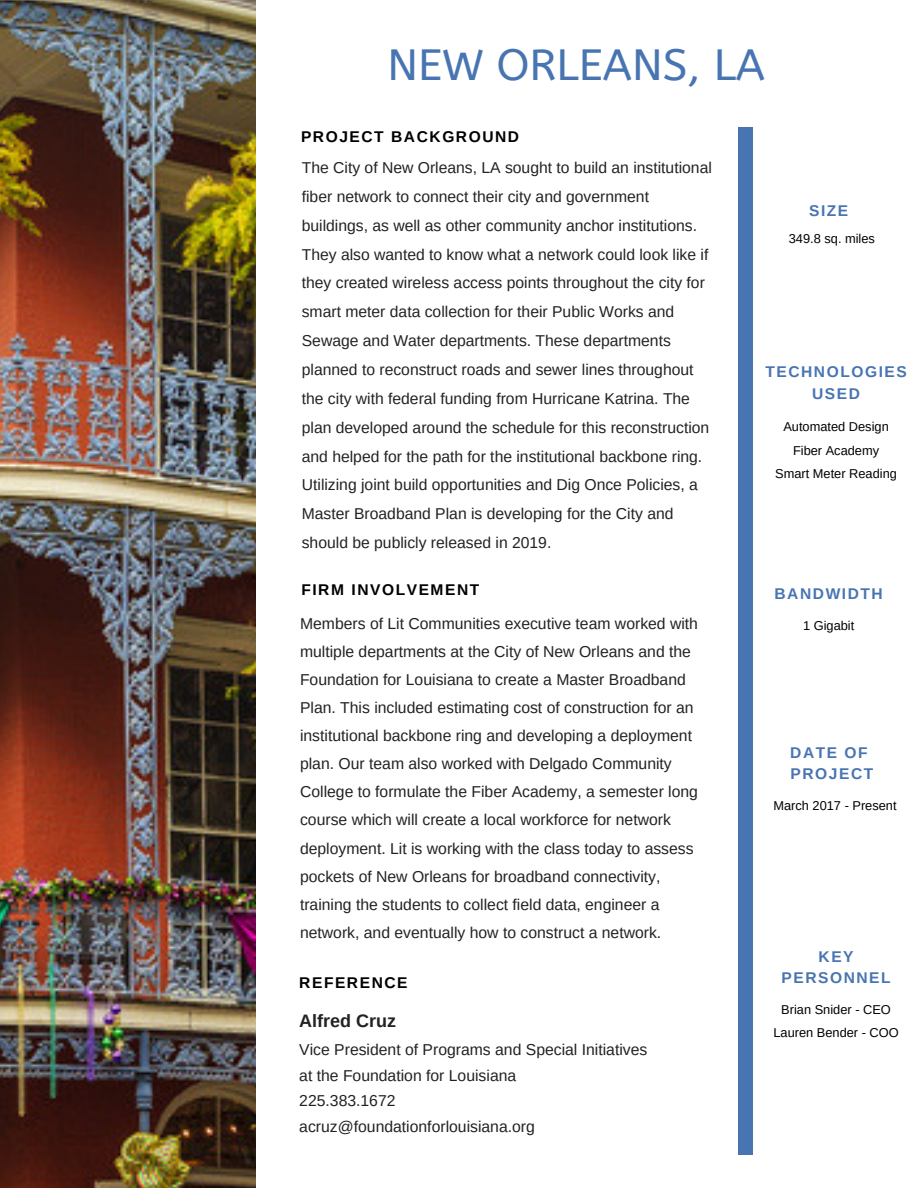
<style>
.page{position:relative;width:918px;height:1188px;background:#fff}
.page>*{position:absolute;margin:0;border:0;box-sizing:border-box;transform-origin:0 0}
.t1{font:43.65px "A Bee Zee";color:#4875b2}
.t2{font:700 18px "Arimo";color:#222}
.t3{font:15.75px/28.8px "Arimo";color:#222}
.t4{font:700 15.6px/21.1px "Arimo";letter-spacing:.1em;color:#4875b2;text-align:center}
.t5{font:700 15.6px "Arimo";letter-spacing:.1em;color:#000}
.t6{font:12.75px/23.2px "Arimo";color:#000;text-align:center}
</style>
<div class="page">
<img style="left:0;top:0;width:256px;height:1188px">
<div style="left:739px;top:128px;width:14px;height:1027px;background:#4875b2"></div>
<h1 class="t1" style="left:387px;top:40px;width:379px">NEW ORLEANS, LA</h1>
<p class="t5" style="left:301px;top:128px;width:220px">PROJECT BACKGROUND</p>
<p class="t3" style="left:302px;top:153px;width:412px">The City of New Orleans, LA sought to build an institutional fiber network to connect their city and government buildings, as well as other community anchor institutions.<br>They also wanted to know what a network could look like if they created wireless access points throughout the city for smart meter data collection for their Public Works and Sewage and Water departments. These departments planned to reconstruct roads and sewer lines throughout the city with federal funding from Hurricane Katrina. The plan developed around the schedule for this reconstruction and helped for the path for the institutional backbone ring.<br>Utilizing joint build opportunities and Dig Once Policies, a Master Broadband Plan is developing for the City and should be publicly released in 2019.</p>
<p class="t5" style="left:301px;top:581px;width:179px">FIRM INVOLVEMENT</p>
<p class="t3" style="left:300px;top:609px;width:400px;line-height:28.2px">Members of Lit Communities executive team worked with multiple departments at the City of New Orleans and the Foundation for Louisiana to create a Master Broadband Plan. This included estimating cost of construction for an institutional backbone ring and developing a deployment plan. Our team also worked with Delgado Community College to formulate the Fiber Academy, a semester long course which will create a local workforce for network deployment. Lit is working with the class today to assess pockets of New Orleans for broadband connectivity, training the students to collect field data, engineer a network, and eventually how to construct a network.</p>
<p class="t5" style="left:299px;top:974px;width:110px">REFERENCE</p>
<p class="t2" style="left:299px;top:1010px;width:98px">Alfred Cruz</p>
<p class="t3" style="left:299px;top:1036px;width:350px;line-height:25.8px">Vice President of Programs and Special Initiatives at the Foundation for Louisiana<br>225.383.1672<br>acruz@foundationforlouisiana.org</p>
<p class="t4" style="left:809px;top:200px;width:41px">SIZE</p>
<p class="t6" style="left:789px;top:227px;width:88px">349.8 sq. miles</p>
<p class="t4" style="left:765px;top:361px;width:143px">TECHNOLOGIES<br>USED</p>
<p class="t6" style="left:775px;top:415px;width:123px">Automated Design<br>Fiber Academy<br>Smart Meter Reading</p>
<p class="t4" style="left:775px;top:583px;width:110px">BANDWIDTH</p>
<p class="t6" style="left:803px;top:614px;width:53px">1 Gigabit</p>
<p class="t4" style="left:790px;top:742px;width:85px;text-align:left">DATE OF<br>PROJECT</p>
<p class="t6" style="left:773px;top:794px;width:125px">March 2017 - Present</p>
<p class="t4" style="left:782px;top:946px;width:111px">KEY<br>PERSONNEL</p>
<p class="t6" style="left:773px;top:998px;width:127px">Brian Snider - CEO<br>Lauren Bender - COO</p>
</div>
